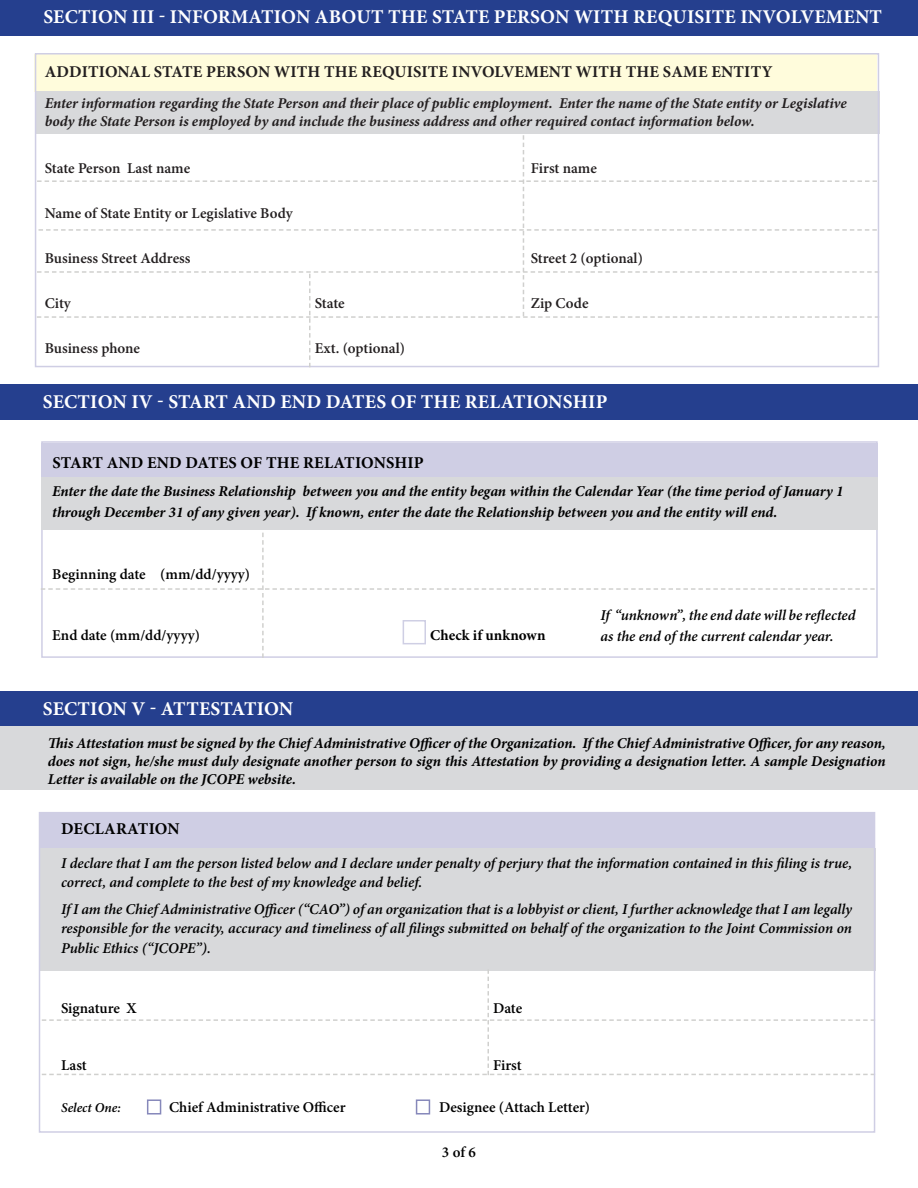
<style>
.page{position:relative;width:918px;height:1188px;background:#fff}
.page>*{position:absolute;margin:0;border:0;box-sizing:border-box;transform-origin:0 0}
.t1{font:700 19.5px "Minion Pro";letter-spacing:.01em;color:#fff}
.t2{font:700 16.5px "Minion Pro";letter-spacing:.01em;color:#231f20}
.t3{font:700 16.5px "Minion Pro";letter-spacing:.01em;color:#000}
.t4{font:italic 600 15px/19.5px "Minion Pro";letter-spacing:-.005em;color:#000}
.t5{font:italic 700 15px/18px "Minion Pro";letter-spacing:-.005em;color:#000}
.t6{font:italic 700 15px/18px "Minion Pro";letter-spacing:-.005em;color:#231f20}
.t7{font:600 15px "Minion Pro";color:#231f20}
.t8{font:600 15px "Minion Pro";color:#000}
.t9{font:700 15px "Minion Pro";color:#000}
.t10{font:italic 600 13.5px "Minion Pro";color:#000}
</style>
<div class="page">
<div style="left:35px;top:54px;width:842px;height:38px;background:#fffcdc"></div>
<div style="left:35px;top:91px;width:844px;height:43px;background:#d8d9db"></div>
<div style="left:0;top:0;width:918px;height:35px;background:#253f8e"></div>
<div style="left:0;top:384px;width:918px;height:36px;background:#253f8e"></div>
<div style="left:0;top:691px;width:918px;height:36px;background:#253f8e"></div>
<div style="left:41px;top:443px;width:836px;height:34px;background:#cfcee4"></div>
<div style="left:41px;top:477px;width:837px;height:53px;background:#d8d9db"></div>
<svg style="left:41px;top:533px;width:834px;height:125px"></svg>
<svg style="left:37px;top:135px;width:842px;height:232px"></svg>
<div style="left:403px;top:620px;width:23px;height:24px;border:2px solid #cfcfe4"></div>
<div style="left:0;top:726px;width:918px;height:63px;background:#d8d9db"></div>
<div style="left:40px;top:848px;width:835px;height:122px;background:#d8d9db"></div>
<div style="left:40px;top:813px;width:834px;height:35px;background:#cfcee4"></div>
<div style="left:39px;top:812px;width:836px;height:321px;border:2px solid #cfcee4"></div>
<svg style="left:42px;top:969px;width:833px;height:106px"></svg>
<div style="left:416px;top:1099px;width:14px;height:16px;border:2px solid #8688ba"></div>
<div style="left:147px;top:1099px;width:14px;height:16px;border:2px solid #8688ba"></div>
<p class="t1" style="left:43px;top:3px;width:840px">SECTION III - INFORMATION ABOUT THE STATE PERSON WITH REQUISITE INVOLVEMENT</p>
<p class="t2" style="left:45px;top:60px;width:729px">ADDITIONAL STATE PERSON WITH THE REQUISITE INVOLVEMENT WITH THE SAME ENTITY</p>
<p class="t6" style="left:45px;top:94px;width:804px">Enter information regarding the State Person and their place of public employment. Enter the name of the State entity or Legislative body the State Person is employed by and include the business address and other required contact information below.</p>
<p class="t7" style="left:45px;top:158px;width:147px">State Person Last name</p>
<p class="t7" style="left:531px;top:158px;width:68px">First name</p>
<p class="t7" style="left:45px;top:203px;width:250px">Name of State Entity or Legislative Body</p>
<p class="t7" style="left:45px;top:248px;width:147px">Business Street Address</p>
<p class="t7" style="left:531px;top:248px;width:114px">Street 2 (optional)</p>
<p class="t7" style="left:45px;top:293px;width:28px">City</p>
<p class="t7" style="left:315px;top:293px;width:31px">State</p>
<p class="t7" style="left:531px;top:293px;width:59px">Zip Code</p>
<p class="t7" style="left:45px;top:338px;width:97px">Business phone</p>
<p class="t7" style="left:315px;top:338px;width:92px">Ext. (optional)</p>
<p class="t1" style="left:43px;top:388px;width:566px">SECTION IV - START AND END DATES OF THE RELATIONSHIP</p>
<p class="t3" style="left:52px;top:451px;width:373px">START AND END DATES OF THE RELATIONSHIP</p>
<p class="t5" style="left:52px;top:480px;width:793px;line-height:21px">Enter the date the Business Relationship between you and the entity began within the Calendar Year (the time period of January 1 through December 31 of any given year). If known, enter the date the Relationship between you and the entity will end.</p>
<p class="t8" style="left:52px;top:564px;width:199px">Beginning date (mm/dd/yyyy)</p>
<p class="t8" style="left:52px;top:625px;width:149px">End date (mm/dd/yyyy)</p>
<p class="t9" style="left:430px;top:625px;width:117px">Check if unknown</p>
<p class="t1" style="left:43px;top:695px;width:252px">SECTION V - ATTESTATION</p>
<p class="t4" style="left:600px;top:604px;width:257px;line-height:21px">If “unknown”, the end date will be reflected as the end of the current calendar year.</p>
<p class="t5" style="left:48px;top:734px;width:840px;text-align:justify">This Attestation must be signed by the Chief Administrative Officer of the Organization. If the Chief Administrative Officer, for any reason, does not sign, he/she must duly designate another person to sign this Attestation by providing a designation letter. A sample Designation Letter is available on the JCOPE website.</p>
<p class="t3" style="left:61px;top:818px;width:120px">DECLARATION</p>
<p class="t4" style="left:61px;top:853px;width:793px">I declare that I am the person listed below and I declare under penalty of perjury that the information contained in this filing is true, correct, and complete to the best of my knowledge and belief.</p>
<p class="t4" style="left:61px;top:899px;width:793px;text-align:justify">If I am the Chief Administrative Officer (“CAO”) of an organization that is a lobbyist or client, I further acknowledge that I am legally responsible for the veracity, accuracy and timeliness of all filings submitted on behalf of the organization to the Joint Commission on Public Ethics (“JCOPE”).</p>
<p class="t8" style="left:61px;top:998px;width:77px">Signature X</p>
<p class="t8" style="left:493px;top:998px;width:31px">Date</p>
<p class="t8" style="left:61px;top:1054px;width:27px">Last</p>
<p class="t8" style="left:493px;top:1054px;width:30px">First</p>
<p class="t10" style="left:61px;top:1099px;width:61px">Select One:</p>
<p class="t8" style="left:169px;top:1097px;width:178px">Chief Administrative Officer</p>
<p class="t8" style="left:439px;top:1097px;width:153px">Designee (Attach Letter)</p>
<p class="t8" style="left:442px;top:1142px;width:36px">3 of 6</p>
</div>
